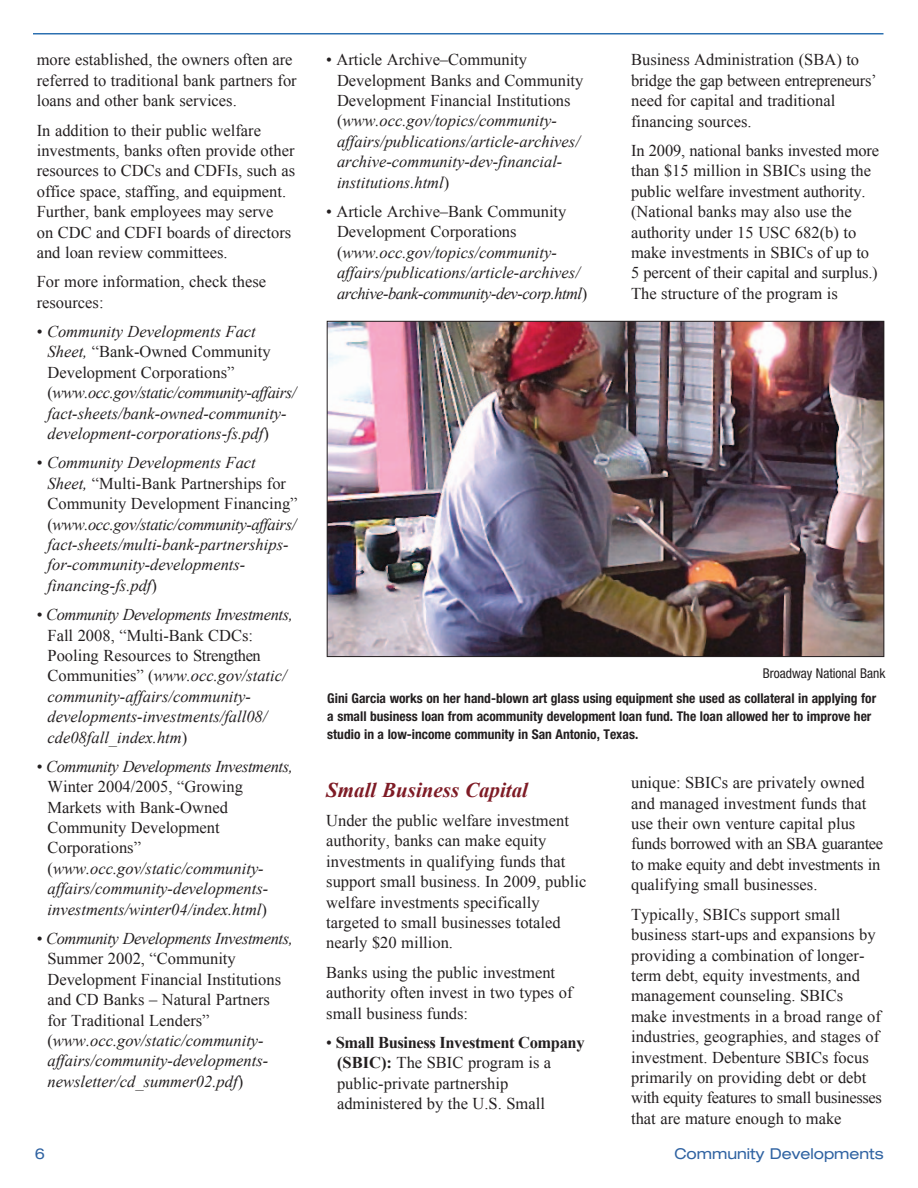
<style>
.page{position:relative;width:918px;height:1188px;background:#fff}
.page>*{position:absolute;margin:0;border:0;box-sizing:border-box;transform-origin:0 0}
.subhead{font:italic 700 21px "Times New Roman";color:#7e1b25}
.BodyText{font:16.5px/20.4px "Times New Roman";color:#231f20}
.BodyText-2{font:italic 16.5px/20.4px "Times New Roman";color:#231f20}
.t1{font:expanded 15px "Helvetica Neue LT Std";color:#3063a2}
.captions{font:700 condensed 13.5px/18px "Helvetica Neue LT Std";color:#231f20}
.captions-2{font:condensed 13.5px "Helvetica Neue LT Std";color:#231f20}
.s1{font-style:normal}
.s2{font-weight:700}
</style>
<div class="page">
<hr style="left:33px;top:33px;width:851px;height:1px;background:#2c70b1">
<img style="left:329px;top:323px;width:553px;height:332px">
<p class="BodyText" style="left:37px;top:49px;width:262px">more established, the owners often are referred to traditional bank partners for loans and other bank services.</p>
<p class="BodyText" style="left:37px;top:120px;width:260px">In addition to their public welfare investments, banks often provide other resources to CDCs and CDFIs, such as office space, staffing, and equipment.<br>Further, bank employees may serve<br>on CDC and CDFI boards of directors and loan review committees.</p>
<p class="BodyText" style="left:37px;top:271px;width:231px">For more information, check these resources:</p>
<p class="BodyText-2" style="left:48px;top:321px;width:250px;text-indent:-11px"><span class="s1">•</span> Community Developments Fact Sheet, <span class="s1">“Bank-Owned Community Development Corporations” (</span>www.occ.gov/static/community-affairs/ fact-sheets/bank-owned-community&shy;development-corporations-fs.pdf<span class="s1">)</span></p>
<p class="BodyText-2" style="left:48px;top:452px;width:252px;text-indent:-11px"><span class="s1">•</span> Community Developments Fact Sheet, <span class="s1">“Multi-Bank Partnerships for Community Development Financing” (</span>www.occ.gov/static/community-affairs/ fact-sheets/multi-bank-partnerships&shy;for-community-developments&shy;financing-fs.pdf<span class="s1">)</span></p>
<p class="BodyText-2" style="left:48px;top:604px;width:247px;text-indent:-11px"><span class="s1">•</span> Community Developments Investments, <span class="s1">Fall 2008, “Multi-Bank CDCs:<br>Pooling Resources to Strengthen Communities” (</span>www.occ.gov/static/ community-affairs/community&shy;developments-investments/fall08/ cde08fall_index.htm<span class="s1">)</span></p>
<p class="BodyText-2" style="left:48px;top:756px;width:247px;text-indent:-11px"><span class="s1">•</span> Community Developments Investments,<br><span class="s1">Winter 2004/2005, “Growing<br>Markets with Bank-Owned<br>Community Development<br>Corporations” (</span>www.occ.gov/static/community&shy;affairs/community-developments&shy;investments/winter04/index.html<span class="s1">)</span></p>
<p class="BodyText-2" style="left:47px;top:928px;width:247px;text-indent:-11px"><span class="s1">•</span> Community Developments Investments,<br><span class="s1">Summer 2002, “Community<br>Development Financial Institutions and CD Banks – Natural Partners for Traditional Lenders” (</span>www.occ.gov/static/community&shy;affairs/community-developments&shy;newsletter/cd_summer02.pdf<span class="s1">)</span></p>
<p class="BodyText-2" style="left:337px;top:49px;width:248px;text-indent:-11px"><span class="s1">• Article Archive–Community Development Banks and Community Development Financial Institutions (</span>www.occ.gov/topics/community&shy;affairs/publications/article-archives/ archive-community-dev-financial&shy;institutions.html<span class="s1">)</span></p>
<p class="BodyText-2" style="left:337px;top:201px;width:252px;text-indent:-11px"><span class="s1">• Article Archive–Bank Community Development Corporations (</span>www.occ.gov/topics/community&shy;affairs/publications/article-archives/ archive-bank-community-dev-corp.html<span class="s1">)</span></p>
<p class="BodyText" style="left:631px;top:49px;width:247px">Business Administration (SBA) to bridge the gap between entrepreneurs’ need for capital and traditional financing sources.</p>
<p class="BodyText" style="left:631px;top:140px;width:250px">In 2009, national banks invested more than $15 million in SBICs using the public welfare investment authority. (National banks may also use the authority under 15 USC 682(b) to make investments in SBICs of up to 5 percent of their capital and surplus.)<br>The structure of the program is</p>
<h3 class="captions-2" style="left:763px;top:665px;width:124px">Broadway National Bank</h3>
<h3 class="captions" style="left:327px;top:689px;width:550px">Gini Garcia works on her hand-blown art glass using equipment she used as collateral in applying for a small business loan from acommunity development loan fund. The loan allowed her to improve her studio in a low-income community in San Antonio, Texas.</h3>
<h2 class="subhead" style="left:326px;top:778px;width:203px">Small Business Capital</h2>
<p class="BodyText" style="left:326px;top:810px;width:262px">Under the public welfare investment authority, banks can make equity investments in qualifying funds that support small business. In 2009, public welfare investments specifically targeted to small businesses totaled nearly $20 million.</p>
<p class="BodyText" style="left:326px;top:962px;width:248px">Banks using the public investment authority often invest in two types of small business funds:</p>
<p class="BodyText" style="left:337px;top:1032px;width:249px;text-indent:-11px">• <span class="s2">Small Business Investment Company (SBIC):</span> The SBIC program is a public-private partnership administered by the U.S. Small</p>
<p class="BodyText" style="left:631px;top:772px;width:254px">unique: SBICs are privately owned and managed investment funds that use their own venture capital plus funds borrowed with an SBA guarantee to make equity and debt investments in qualifying small businesses.</p>
<p class="BodyText" style="left:631px;top:904px;width:252px">Typically, SBICs support small business start-ups and expansions by providing a combination of longer&shy;term debt, equity investments, and management counseling. SBICs make investments in a broad range of industries, geographies, and stages of investment. Debenture SBICs focus primarily on providing debt or debt with equity features to small businesses that are mature enough to make</p>
<p class="t1" style="left:35px;top:1144px;width:12px">6</p>
<p class="t1" style="left:674px;top:1144px;width:211px">Community Developments</p>
</div>
